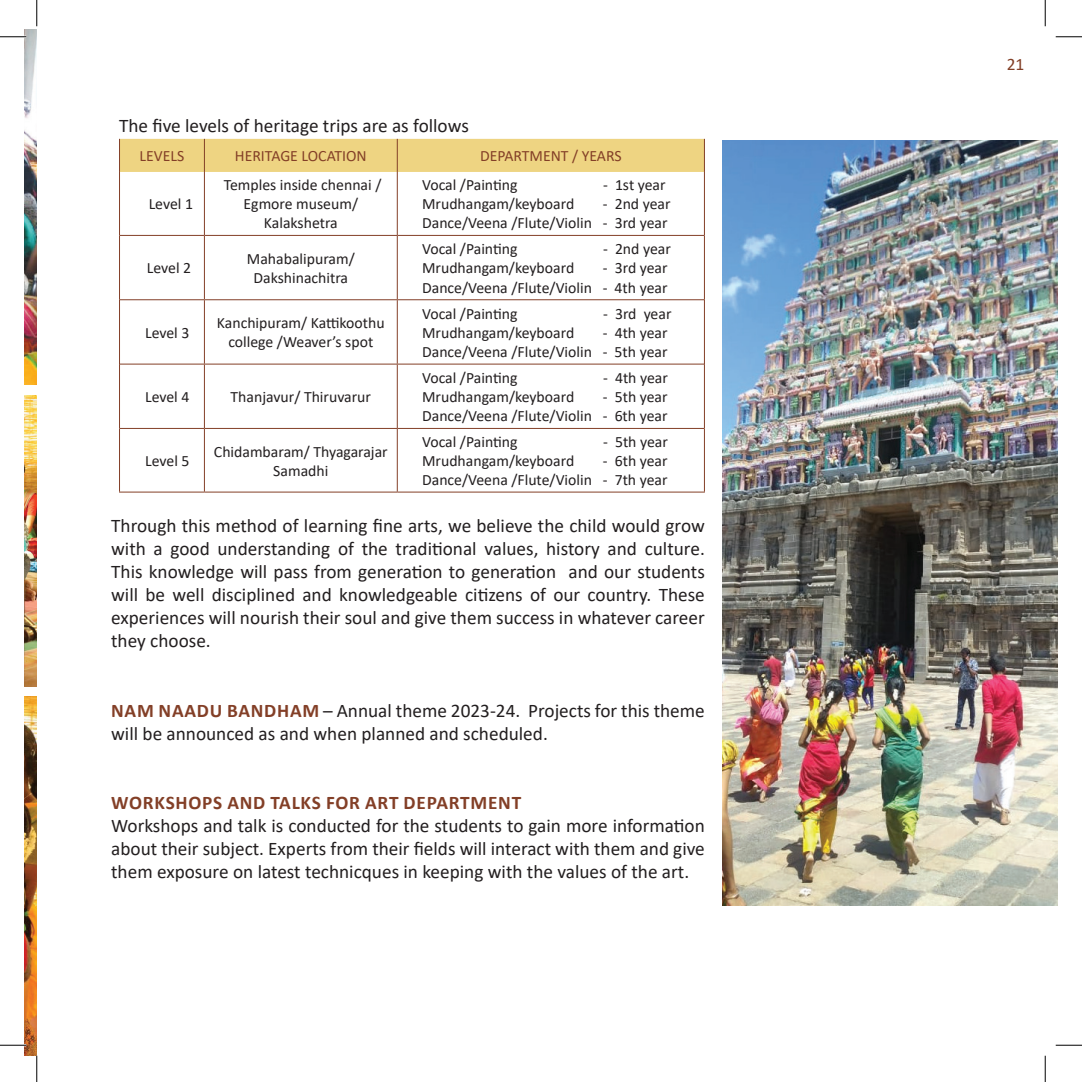
<style>
.page{position:relative;width:1082px;height:1082px;background:#fff}
.page>*{position:absolute;margin:0;border:0;box-sizing:border-box;transform-origin:0 0}
.t1{font:19.25px/23.1px "Calibri";color:#231f20;text-align:justify}
.t2{font:700 19.25px "Calibri";letter-spacing:.04em;color:#833f27}
.t3{font:17.5px "Calibri";color:#823f26}
.t4{font:15.75px/19.2px "Calibri";color:#231f20;text-align:right}
.t5{font:15.75px "Calibri";color:#833f27}
.s1{font-weight:700;color:#833f27}
</style>
<div class="page">
<div style="left:120px;top:139px;width:584px;height:33px;background:#eed482"></div>
<hr style="left:119px;top:139px;width:1px;height:33px;background:#833f27">
<hr style="left:204px;top:139px;width:1px;height:33px;background:#833f27">
<hr style="left:397px;top:139px;width:1px;height:33px;background:#833f27">
<hr style="left:704px;top:139px;width:1px;height:33px;background:#833f27">
<hr style="left:119px;top:172px;width:1px;height:63px;background:#833f27">
<hr style="left:204px;top:172px;width:1px;height:63px;background:#833f27">
<hr style="left:397px;top:172px;width:1px;height:63px;background:#833f27">
<hr style="left:704px;top:172px;width:1px;height:63px;background:#833f27">
<hr style="left:119px;top:235px;width:1px;height:65px;background:#833f27">
<hr style="left:204px;top:236px;width:1px;height:63px;background:#833f27">
<hr style="left:397px;top:236px;width:1px;height:63px;background:#833f27">
<hr style="left:704px;top:235px;width:1px;height:65px;background:#833f27">
<hr style="left:119px;top:300px;width:1px;height:64px;background:#833f27">
<hr style="left:204px;top:300px;width:1px;height:63px;background:#833f27">
<hr style="left:397px;top:300px;width:1px;height:63px;background:#833f27">
<hr style="left:704px;top:300px;width:1px;height:64px;background:#833f27">
<hr style="left:119px;top:364px;width:1px;height:64px;background:#833f27">
<hr style="left:204px;top:364px;width:1px;height:64px;background:#833f27">
<hr style="left:397px;top:364px;width:1px;height:64px;background:#833f27">
<hr style="left:704px;top:364px;width:1px;height:64px;background:#833f27">
<hr style="left:119px;top:428px;width:1px;height:63px;background:#833f27">
<hr style="left:204px;top:429px;width:1px;height:62px;background:#833f27">
<hr style="left:397px;top:429px;width:1px;height:62px;background:#833f27">
<hr style="left:704px;top:428px;width:1px;height:63px;background:#833f27">
<hr style="left:120px;top:235px;width:84px;height:1px;background:#833f27">
<hr style="left:204px;top:235px;width:193px;height:1px;background:#833f27">
<hr style="left:397px;top:235px;width:307px;height:1px;background:#833f27">
<hr style="left:120px;top:299px;width:84px;height:1px;background:#833f27">
<hr style="left:204px;top:299px;width:193px;height:1px;background:#833f27">
<hr style="left:397px;top:299px;width:307px;height:1px;background:#833f27">
<hr style="left:120px;top:363px;width:84px;height:1px;background:#833f27">
<hr style="left:204px;top:363px;width:193px;height:1px;background:#833f27">
<hr style="left:397px;top:363px;width:307px;height:1px;background:#833f27">
<hr style="left:120px;top:428px;width:84px;height:1px;background:#833f27">
<hr style="left:204px;top:428px;width:193px;height:1px;background:#833f27">
<hr style="left:397px;top:428px;width:307px;height:1px;background:#833f27">
<hr style="left:119px;top:491px;width:85px;height:1px;background:#833f27">
<hr style="left:204px;top:491px;width:193px;height:1px;background:#833f27">
<hr style="left:397px;top:491px;width:308px;height:1px;background:#833f27">
<img style="left:24px;top:30px;width:13px;height:354px">
<img style="left:24px;top:396px;width:12px;height:290px">
<img style="left:24px;top:697px;width:13px;height:358px">
<img style="left:722px;top:141px;width:335px;height:764px">
<hr style="left:0;top:36px;width:26px;height:2px;background:#fff">
<hr style="left:0;top:1044px;width:26px;height:2px;background:#fff">
<svg style="left:0;top:36px;width:26px;height:1px"></svg>
<svg style="left:1055px;top:36px;width:27px;height:1px"></svg>
<svg style="left:0;top:1044px;width:26px;height:1px"></svg>
<svg style="left:1055px;top:1044px;width:27px;height:1px"></svg>
<svg style="left:36px;top:0;width:1px;height:26px"></svg>
<svg style="left:36px;top:1055px;width:1px;height:27px"></svg>
<svg style="left:1044px;top:0;width:1px;height:26px"></svg>
<svg style="left:1044px;top:1055px;width:1px;height:27px"></svg>
<p class="t1" style="left:119px;top:113px;width:351px">The five levels of heritage trips are as follows</p>
<p class="t5" style="left:140px;top:144px;width:46px">LEVELS</p>
<p class="t5" style="left:235px;top:144px;width:133px">HERITAGE LOCATION</p>
<p class="t5" style="left:480px;top:144px;width:143px">DEPARTMENT / YEARS</p>
<p class="t4" style="left:149px;top:194px;width:46px">Level 1</p>
<p class="t4" style="left:224px;top:175px;width:159px;text-align:center">Temples inside chennai /<br>Egmore museum/<br>Kalakshetra</p>
<p class="t4" style="left:422px;top:175px;width:97px">Vocal /Painting</p>
<p class="t4" style="left:603px;top:175px;width:64px">- 1st year</p>
<p class="t4" style="left:422px;top:194px;width:154px">Mrudhangam/keyboard</p>
<p class="t4" style="left:422px;top:194px;width:250px">- 2nd year<br>Dance/Veena /Flute/Violin - 3rd year</p>
<p class="t4" style="left:147px;top:258px;width:46px">Level 2</p>
<p class="t4" style="left:247px;top:248px;width:109px;text-align:center">Mahabalipuram/<br>Dakshinachitra</p>
<p class="t4" style="left:145px;top:322px;width:46px">Level 3</p>
<p class="t4" style="left:217px;top:313px;width:169px;text-align:center">Kanchipuram/ Kattikoothu college /Weaver’s spot</p>
<p class="t4" style="left:145px;top:387px;width:46px">Level 4</p>
<p class="t4" style="left:231px;top:387px;width:142px">Thanjavur/ Thiruvarur</p>
<p class="t4" style="left:422px;top:239px;width:97px">Vocal /Painting</p>
<p class="t4" style="left:603px;top:239px;width:69px">- 2nd year</p>
<p class="t4" style="left:422px;top:258px;width:154px">Mrudhangam/keyboard</p>
<p class="t4" style="left:422px;top:258px;width:247px">- 3rd year<br>Dance/Veena /Flute/Violin - 4th year</p>
<p class="t4" style="left:422px;top:303px;width:97px">Vocal /Painting</p>
<p class="t4" style="left:603px;top:303px;width:70px">- 3rd year</p>
<p class="t4" style="left:422px;top:322px;width:154px">Mrudhangam/keyboard</p>
<p class="t4" style="left:422px;top:322px;width:247px">- 4th year<br>Dance/Veena /Flute/Violin - 5th year</p>
<p class="t4" style="left:422px;top:367px;width:97px">Vocal /Painting</p>
<p class="t4" style="left:603px;top:367px;width:66px">- 4th year</p>
<p class="t4" style="left:422px;top:387px;width:154px">Mrudhangam/keyboard</p>
<p class="t4" style="left:422px;top:387px;width:247px">- 5th year<br>Dance/Veena /Flute/Violin - 6th year</p>
<p class="t4" style="left:422px;top:432px;width:97px">Vocal /Painting</p>
<p class="t4" style="left:603px;top:432px;width:66px">- 5th year</p>
<p class="t4" style="left:422px;top:451px;width:154px">Mrudhangam/keyboard</p>
<p class="t4" style="left:145px;top:451px;width:46px">Level 5</p>
<p class="t4" style="left:214px;top:441px;width:175px;text-align:center">Chidambaram/ Thyagarajar<br>Samadhi</p>
<p class="t4" style="left:422px;top:451px;width:247px">- 6th year<br>Dance/Veena /Flute/Violin - 7th year</p>
<p class="t1" style="left:111px;top:513px;width:595px">Through this method of learning fine arts, we believe the child would grow with a good understanding of the traditional values, history and culture.<br>This knowledge will pass from generation to generation and our students will be well disciplined and knowledgeable citizens of our country. These experiences will nourish their soul and give them success in whatever career they choose.</p>
<p class="t1" style="left:111px;top:698px;width:595px"><span class="s1">NAM NAADU BANDHAM</span> – Annual theme 2023-24. Projects for this theme will be announced as and when planned and scheduled.</p>
<p class="t2" style="left:111px;top:789px;width:411px">WORKSHOPS AND TALKS FOR ART DEPARTMENT</p>
<p class="t1" style="left:111px;top:813px;width:595px">Workshops and talk is conducted for the students to gain more information about their subject. Experts from their fields will interact with them and give them exposure on latest technicques in keeping with the values of the art.</p>
<p class="t3" style="left:1006px;top:52px;width:19px">21</p>
</div>
